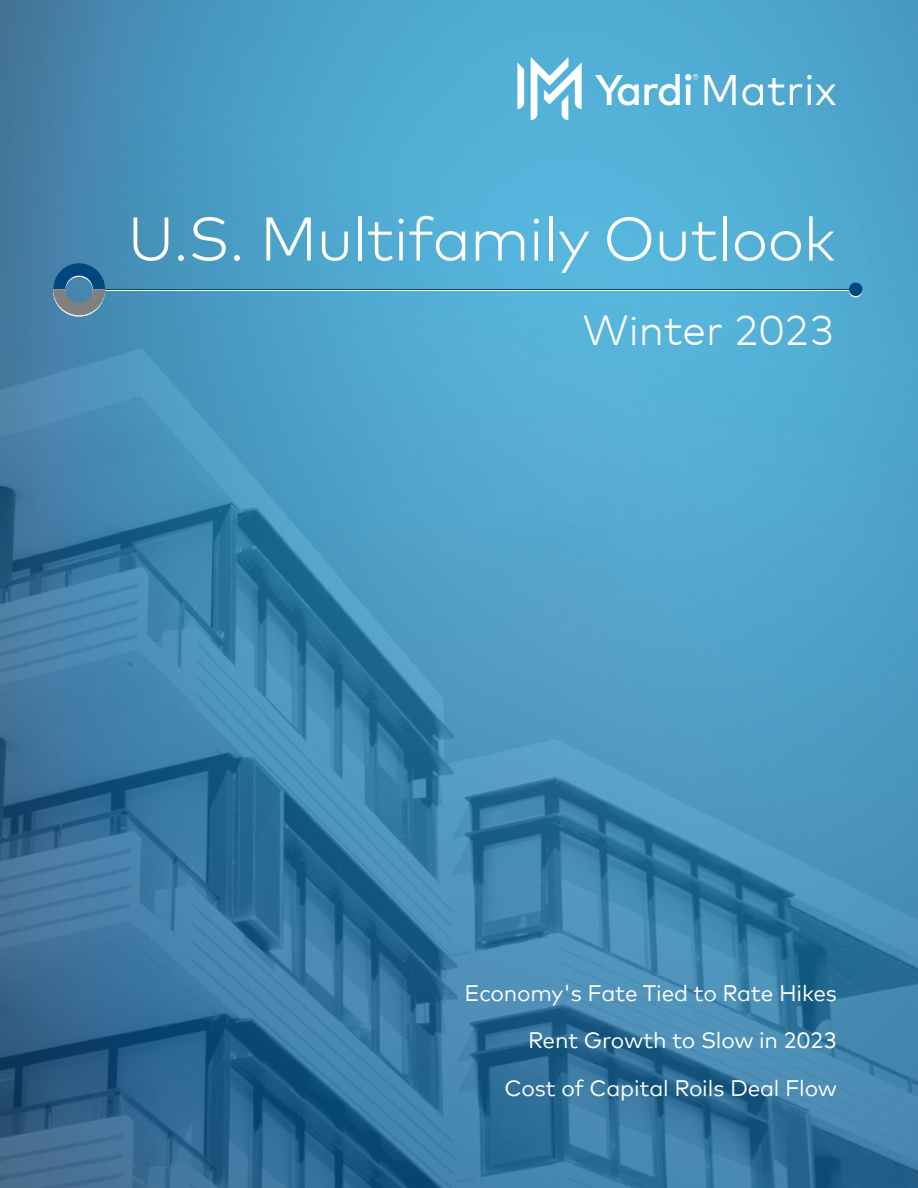
<style>
.page{position:relative;width:918px;height:1188px;background:#fff}
.page>*{position:absolute;margin:0;border:0;box-sizing:border-box;transform-origin:0 0}
.t1{font:300 61.5px "Mark Offc Pro";letter-spacing:-.01em;color:#fff}
.t2{font:300 42px "Mark Offc Pro";color:#fff}
.t3{font:22.5px/47.2px "Mark Offc Pro";letter-spacing:-.01em;color:#fff;text-align:right}
</style>
<div class="page">
<img style="left:0;top:0;width:918px;height:1188px">
<hr style="left:105px;top:290px;width:751px;height:1px;background:#fff">
<svg style="left:849px;top:284px;width:13px;height:13px"></svg>
<img style="left:516px;top:57px;width:320px;height:64px">
<svg style="left:53px;top:263px;width:52px;height:54px;background:#4a7798"></svg>
<hr style="left:105px;top:289px;width:751px;height:1px;background:#00467f">
<div style="left:849px;top:283px;width:13px;height:13px;background:#00467f;border-radius:50%"></div>
<h1 class="t1" style="left:128px;top:193px;width:709px">U.S. Multifamily Outlook</h1>
<h2 class="t2" style="left:583px;top:299px;width:254px">Winter 2023</h2>
<p class="t3" style="left:465px;top:968px;width:374px">Economy's Fate Tied to Rate Hikes<br>Rent Growth to Slow in 2023<br>Cost of Capital Roils Deal Flow</p>
</div>
